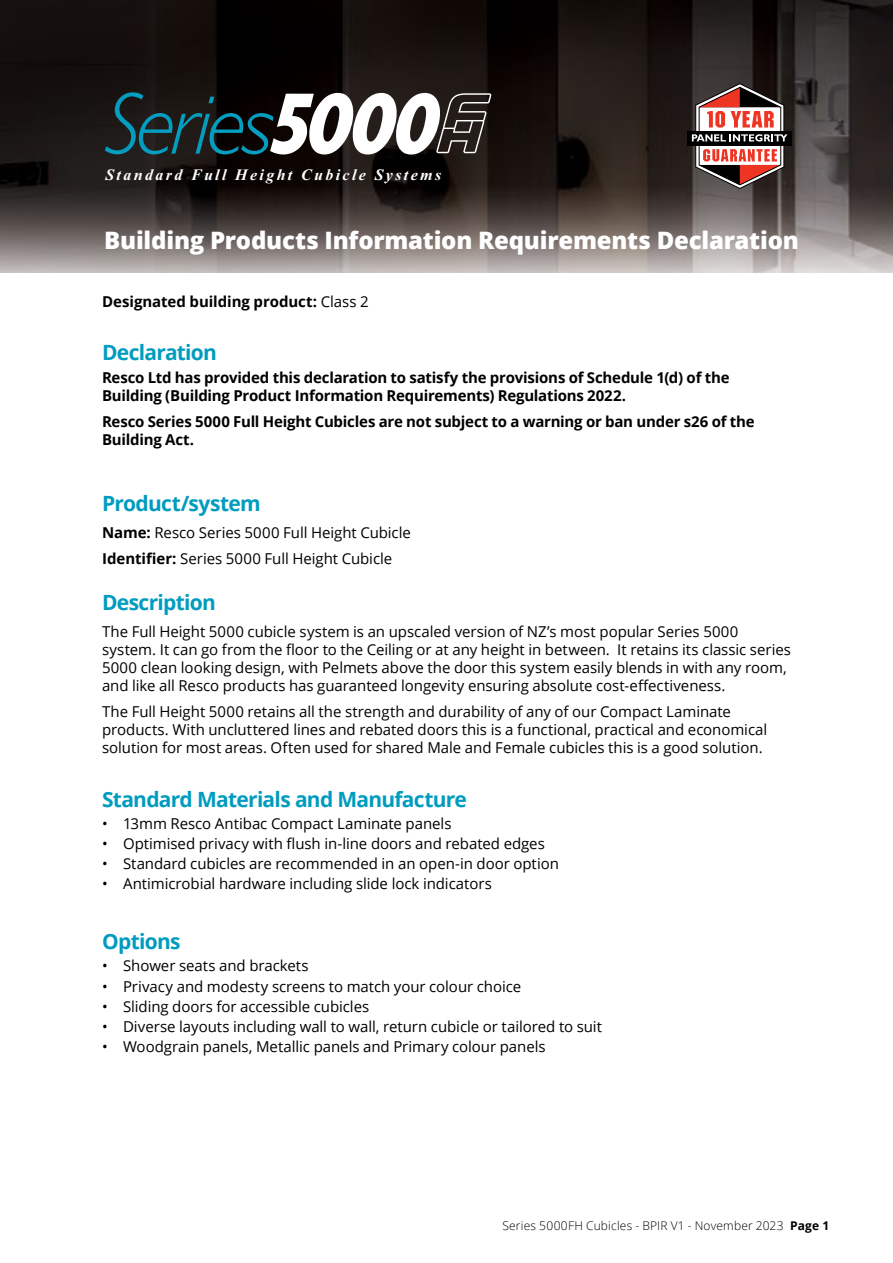
<style>
.page{position:relative;width:893px;height:1263px;background:#fff}
.page>*{position:absolute;margin:0;border:0;box-sizing:border-box;transform-origin:0 0}
.t1{font:800 24px "Open Sans";letter-spacing:-.01em;color:#fff}
.t2{font:700 21px "Open Sans";letter-spacing:-.035em;color:#009cbf}
.t3{font:italic 700 15.9px "Times New Roman";letter-spacing:.15em;color:#fff}
.t4{font:15px/18px "Open Sans";letter-spacing:-.005em;color:#000}
.t5{font:700 15px/18px "Open Sans";letter-spacing:-.015em;color:#000}
.t6{font:300 12px "Open Sans";letter-spacing:.015em;color:#000}
.s1{font-weight:400}
.s2{font-weight:700}
</style>
<div class="page">
<img style="left:0;top:0;width:893px;height:272px">
<div style="left:687px;top:131px;width:105px;height:14px;background:#000"></div>
<svg style="left:692px;top:83px;width:95px;height:106px"></svg>
<svg style="left:105px;top:92px;width:386px;height:63px"></svg>
<p class="t3" style="left:105px;top:164px;width:337px">Standard Full Height Cubicle Systems</p>
<h1 class="t1" style="left:104px;top:222px;width:696px">Building Products Information Requirements Declaration</h1>
<p class="t5" style="left:102px;top:292px;width:268px">Designated building product: <span class="s1">Class 2</span></p>
<h2 class="t2" style="left:102px;top:338px;width:116px">Declaration</h2>
<p class="t5" style="left:102px;top:368px;width:629px">Resco Ltd has provided this declaration to satisfy the provisions of Schedule 1(d) of the<br>Building (Building Product Information Requirements) Regulations 2022.</p>
<p class="t5" style="left:102px;top:412px;width:654px">Resco Series 5000 Full Height Cubicles are not subject to a warning or ban under s26 of the<br>Building Act.</p>
<h2 class="t2" style="left:102px;top:489px;width:160px">Product/system</h2>
<p class="t4" style="left:102px;top:519px;width:310px;line-height:26.5px"><span class="s2">Name:</span> Resco Series 5000 Full Height Cubicle<br><span class="s2">Identifier:</span> Series 5000 Full Height Cubicle</p>
<h2 class="t2" style="left:102px;top:588px;width:115px">Description</h2>
<p class="t4" style="left:102px;top:622px;width:690px">The Full Height 5000 cubicle system is an upscaled version of NZ’s most popular Series 5000 system. It can go from the floor to the Ceiling or at any height in between. It retains its classic series 5000 clean looking design, with Pelmets above the door this system easily blends in with any room, and like all Resco products has guaranteed longevity ensuring absolute cost-effectiveness.</p>
<p class="t4" style="left:102px;top:702px;width:667px">The Full Height 5000 retains all the strength and durability of any of our Compact Laminate products. With uncluttered lines and rebated doors this is a functional, practical and economical solution for most areas. Often used for shared Male and Female cubicles this is a good solution.</p>
<h2 class="t2" style="left:102px;top:784px;width:366px">Standard Materials and Manufacture</h2>
<p class="t4" style="left:102px;top:814px;width:351px">• 13mm Resco Antibac Compact Laminate panels</p>
<p class="t4" style="left:102px;top:834px;width:444px">• Optimised privacy with flush in-line doors and rebated edges</p>
<p class="t4" style="left:102px;top:854px;width:458px">• Standard cubicles are recommended in an open-in door option</p>
<p class="t4" style="left:102px;top:874px;width:391px">• Antimicrobial hardware including slide lock indicators</p>
<h2 class="t2" style="left:102px;top:927px;width:80px">Options</h2>
<p class="t4" style="left:102px;top:956px;width:208px">• Shower seats and brackets</p>
<p class="t4" style="left:102px;top:977px;width:421px">• Privacy and modesty screens to match your colour choice</p>
<p class="t4" style="left:102px;top:997px;width:269px">• Sliding doors for accessible cubicles</p>
<p class="t4" style="left:102px;top:1017px;width:502px">• Diverse layouts including wall to wall, return cubicle or tailored to suit</p>
<p class="t4" style="left:102px;top:1037px;width:445px">• Woodgrain panels, Metallic panels and Primary colour panels</p>
<p class="t6" style="left:502px;top:1217px;width:328px">Series 5000FH Cubicles - BPIR V1 - November 2023 <span class="s2">Page 1</span></p>
</div>
